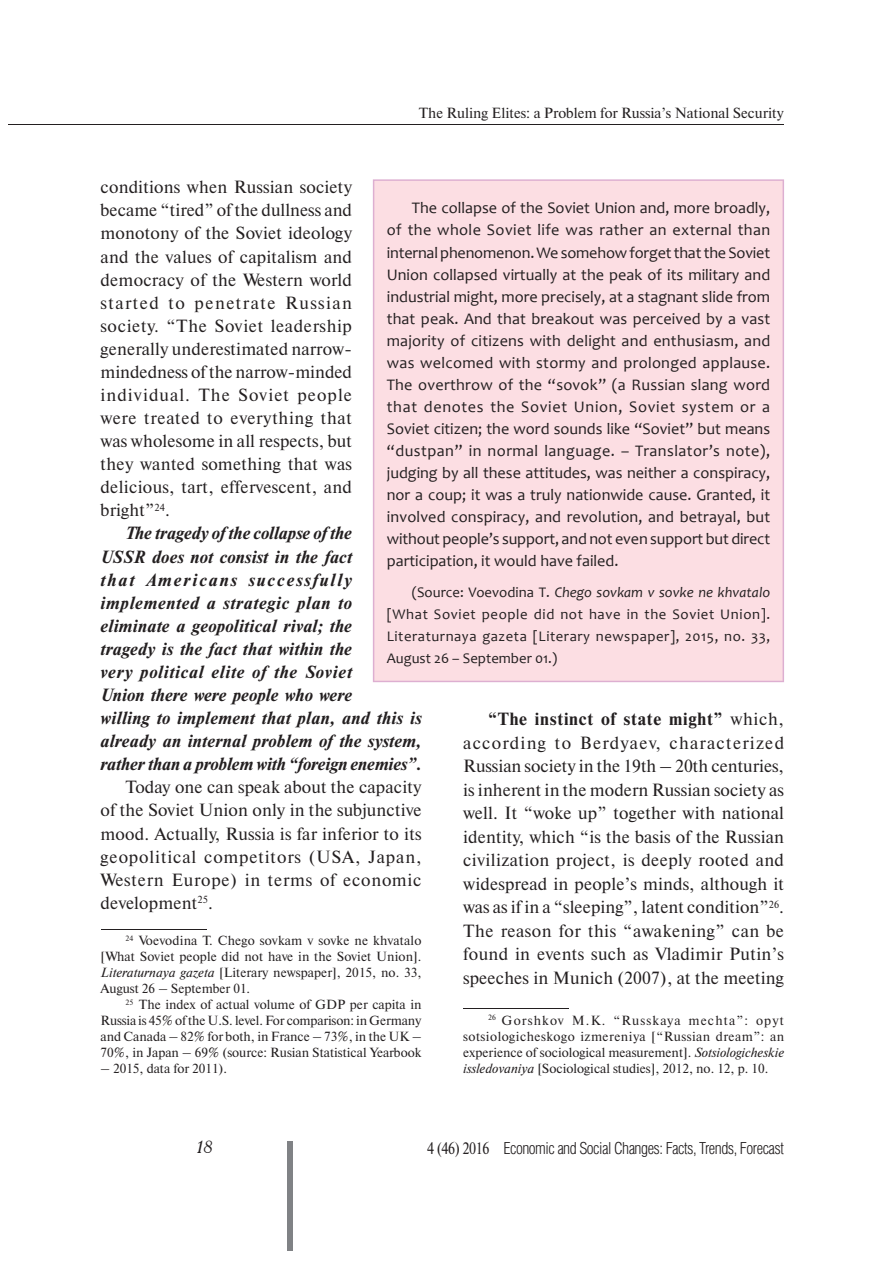
<style>
.page{position:relative;width:893px;height:1263px;background:#fff}
.page>*{position:absolute;margin:0;border:0;box-sizing:border-box;transform-origin:0 0}
.t1{font:17.7px/23.1px "Newton C";letter-spacing:.02em;color:#231f20;text-align:justify}
.t2{font:italic 700 17.7px/23.1px "Newton C";letter-spacing:.015em;color:#231f20}
.t3{font:italic 17.7px "Academy";color:#231f20}
.t4{font:300 16.65px "Helios Cond";letter-spacing:-.03em;color:#231f20}
.t5{font:16.2px/22px "Candara";color:#231f20;text-align:justify}
.t6{font:14.7px/22px "Candara";letter-spacing:.035em;color:#231f20;text-align:justify}
.t7{font:14.7px "Newton C";color:#231f20}
.t8{font:13.2px/15.9px "Newton C";color:#231f20;text-align:justify}
.s1{font-style:italic}
.s2{font-weight:700}
.s3{font-family:"Newton C";font-weight:400}
</style>
<div class="page">
<hr style="left:101px;top:929px;width:105px;height:1px;background:#231f20">
<hr style="left:463px;top:1009px;width:106px;height:1px;background:#231f20">
<div style="left:373px;top:179px;width:411px;height:503px;background:#fcdee3"></div>
<div style="left:287px;top:1141px;width:6px;height:109px;background:#808285"></div>
<hr style="left:9px;top:124px;width:775px;height:1px;background:#231f20">
<p class="t7" style="left:419px;top:108px;width:366px">The Ruling Elites: a Problem for Russia’s National Security</p>
<p class="t1" style="left:101px;top:177px;width:253px">conditions when Russian society became “tired” of the dullness and monotony of the Soviet ideology and the values of capitalism and democracy of the Western world started to penetrate Russian society. “The Soviet leadership generally underestimated narrow&shy;mindedness of the narrow-minded individual. The Soviet people were treated to everything that was wholesome in all respects, but they wanted something that was delicious, tart, effervescent, and bright”<sup>24</sup><sup>7</sup>.</p>
<p class="t2" style="left:101px;top:523px;width:322px;text-indent:25px">The tragedy of the collapse of the<br>USSR does not consist in the fact<br>that Americans successfully implemented a strategic plan to eliminate a geopolitical rival; the<br>tragedy is the fact that within the<br>very political elite of the Soviet<br>Union there were people who were<br>willing to implement that plan, and this is already an internal problem of the system, rather than a problem with “foreign enemies”.</p>
<p class="t1" style="left:101px;top:777px;width:322px;text-indent:25px">Today one can speak about the capacity of the Soviet Union only in the subjunctive mood. Actually, Russia is far inferior to its geopolitical competitors (USA, Japan, Western Europe) in terms of economic development<sup>25</sup><sup>8</sup>.</p>
<p class="t8" style="left:101px;top:934px;width:322px;text-indent:25px"><sup>24</sup> Voevodina T. Chego sovkam v sovke ne khvatalo [What Soviet people did not have in the Soviet Union].<br><span class="s1">Literaturnaya gazeta</span> [Literary newspaper], 2015, no. 33, August 26 – September 01.</p>
<p class="t8" style="left:101px;top:998px;width:322px;text-indent:25px"><sup>25</sup> The index of actual volume of GDP per capita in Russia is 45% of the U.S. level. For comparison: in Germany and Canada – 82% for both, in France – 73%, in the UK – 70%, in Japan – 69% (source: Rusian Statistical Yearbook</p>
<p class="t8" style="left:101px;top:1061px;width:128px">– 2015, data for 2011).</p>
<p class="t5" style="left:387px;top:199px;width:385px;text-indent:25px">The collapse of the Soviet Union and, more broadly, of the whole Soviet life was rather an external than internal phenomenon. We somehow forget that the Soviet Union collapsed virtually at the peak of its military and industrial might, more precisely, at a stagnant slide from that peak. And that breakout was perceived by a vast majority of citizens with delight and enthusiasm, and was welcomed with stormy and prolonged applause.<br>The overthrow of the “sovok” (a Russian slang word that denotes the Soviet Union, Soviet system or a Soviet citizen; the word sounds like “Soviet” but means “dustpan” in normal language. – Translator’s note), judging by all these attitudes, was neither a conspiracy, nor a coup; it was a truly nationwide cause. Granted, it involved conspiracy, and revolution, and betrayal, but without people’s support, and not even support but direct participation, it would have failed.</p>
<p class="t6" style="left:387px;top:582px;width:385px;text-indent:25px">(Source: Voevodina T. <span class="s1">Chego sovkam v sovke ne khvatalo </span>[What Soviet people did not have in the Soviet Union].<br>Literaturnaya gazeta [Literary newspaper], 2015, no. 33, August 26 – September 01.)</p>
<p class="t1" style="left:463px;top:709px;width:322px;line-height:23.5px;text-indent:25px"><span class="s2">“The instinct of state might”</span> which, according to Berdyaev, characterized Russian society in the 19th – 20th centuries, is inherent in the modern Russian society as well. It “woke up” together with national identity, which “is the basis of the Russian civilization project, is deeply rooted and widespread in people’s minds, although it was as if in a “sleeping”, latent condition”<sup>26</sup><sup>9</sup>.<br>The reason for this “awakening” can be found in events such as Vladimir Putin’s speeches in Munich (2007), at the meeting</p>
<p class="t8" style="left:463px;top:1013px;width:322px;text-indent:25px"><sup>26</sup> Gorshkov M.K. “Russkaya mechta”: opyt sotsiologicheskogo izmereniya [“Russian dream”: an experience of sociological measurement]. <span class="s1">Sotsiologicheskie issledovaniya</span> [Sociological studies], 2012, no. 12, p. 10.</p>
<p class="t3" style="left:196px;top:1139px;width:18px">18</p>
<p class="t4" style="left:427px;top:1143px;width:358px"><span class="s3">4 (46) 2016</span> Economic and Social Changes: Facts, Trends, Forecast</p>
</div>
